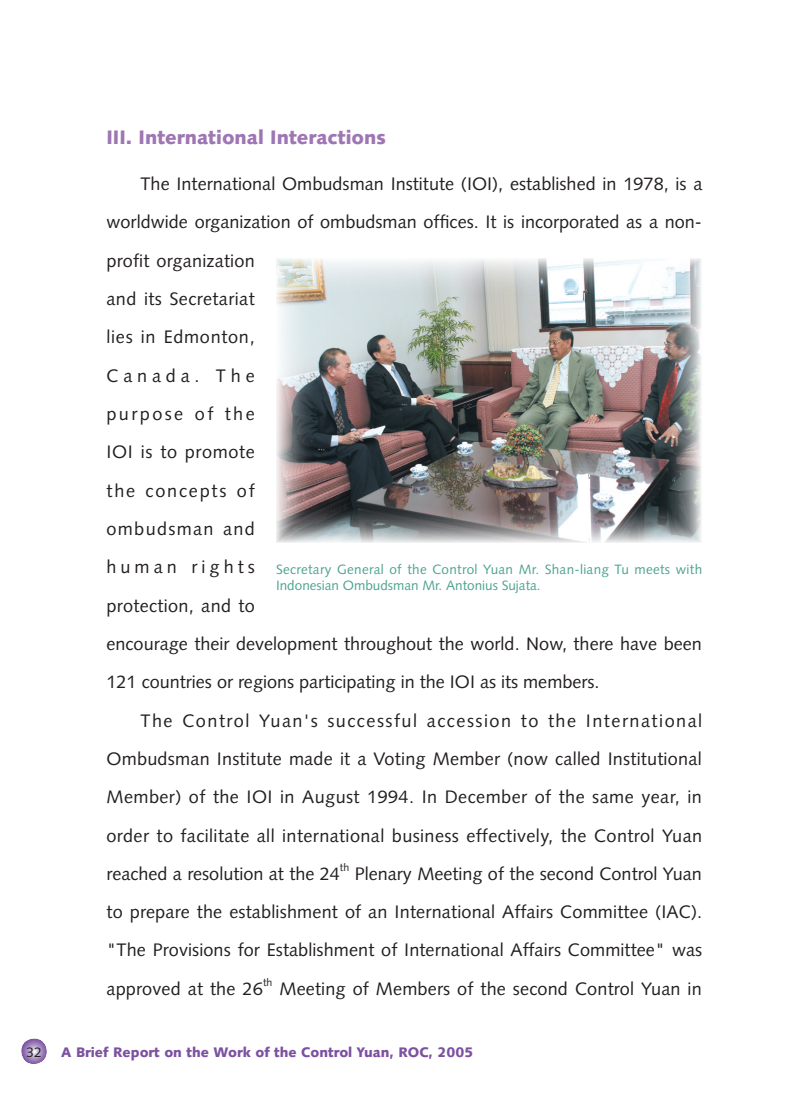
<style>
.page{position:relative;width:807px;height:1106px;background:#fff}
.page>*{position:absolute;margin:0;border:0;box-sizing:border-box;transform-origin:0 0}
.t1{font:900 19.5px "Syntax";color:#9e76b3}
.t2{font:18px/38.2px "Syntax";color:#231f20;text-align:justify}
.t3{font:900 13.8px "Syntax";color:#7c51a1}
.t4{font:13.8px "Syntax";color:#231f20}
.t5{font:13.5px/16.2px "Syntax";letter-spacing:.02em;color:#4ca391}
.t6{font:10.5px "Syntax";color:#231f20}
</style>
<div class="page">
<svg style="left:21px;top:1038px;width:26px;height:25px"></svg>
<img style="left:276px;top:258px;width:426px;height:284px">
<p class="t1" style="left:106px;top:126px;width:281px">III. International Interactions</p>
<p class="t2" style="left:106px;top:165px;width:597px;text-align:left;text-indent:34px">The International Ombudsman Institute (IOI), established in 1978, is a worldwide organization of ombudsman offices. It is incorporated as a non&shy;profit organization<br>and its Secretariat<br>lies in Edmonton,<br>Canada. The<br>purpose of the<br>IOI is to promote<br>the concepts of<br>ombudsman and<br>human rights<br>protection, and to<br>encourage their development throughout the world. Now, there have been<br>121 countries or regions participating in the IOI as its members.</p>
<p class="t2" style="left:106px;top:701px;width:597px;text-indent:34px">The Control Yuan's successful accession to the International Ombudsman Institute made it a Voting Member (now called Institutional Member) of the IOI in August 1994. In December of the same year, in order to facilitate all international business effectively, the Control Yuan reached a resolution at the 24</p>
<p class="t5" style="left:276px;top:561px;width:427px">Secretary General of the Control Yuan Mr. Shan-liang Tu meets with<br>Indonesian Ombudsman Mr. Antonius Sujata.</p>
<p class="t6" style="left:340px;top:861px;width:11px">th</p>
<p class="t2" style="left:106px;top:854px;width:597px;text-indent:248px">Plenary Meeting of the second Control Yuan to prepare the establishment of an International Affairs Committee (IAC). "The Provisions for Establishment of International Affairs Committee" was approved at the 26</p>
<p class="t6" style="left:263px;top:976px;width:11px">th</p>
<p class="t2" style="left:279px;top:969px;width:424px">Meeting of Members of the second Control Yuan in</p>
<p class="t4" style="left:26px;top:1043px;width:17px">32</p>
<p class="t3" style="left:61px;top:1043px;width:413px">A Brief Report on the Work of the Control Yuan, ROC, 2005</p>
</div>
